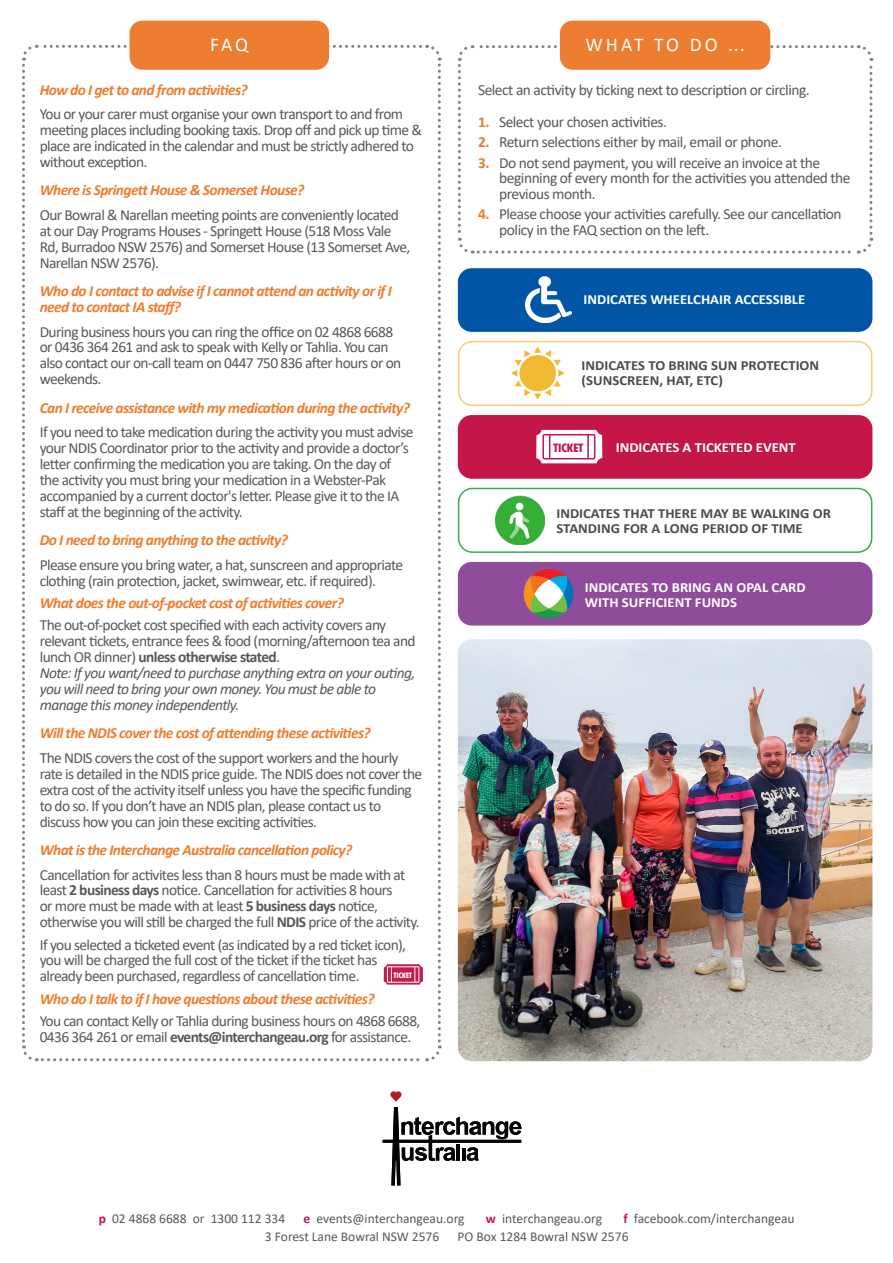
<style>
.page{position:relative;width:893px;height:1263px;background:#fff}
.page>*{position:absolute;margin:0;border:0;box-sizing:border-box;transform-origin:0 0}
.t1{font:19.5px "Calibri";letter-spacing:.15em;color:#fff}
.t2{font:15.45px/15.9px "Calibri";letter-spacing:-.04em;color:#57585a}
.t3{font:italic 700 15.45px/15.9px "Calibri";letter-spacing:-.04em;color:#ee7d2f}
.t4{font:italic 15.45px/15.9px "Calibri";letter-spacing:-.04em;color:#57585a}
.t5{font:700 13.95px/15px "Calibri";color:#4b4c4d;scale:1.05 1}
.t6{font:700 13.95px/15px "Calibri";color:#fff;scale:1.05 1}
.t7{font:13.5px "Calibri";color:#57585a}
.t8{font:800 condensed 12.9px "Tw Cen";letter-spacing:-.04em;color:#c51649;scale:1.05 1}
.t9{font:800 condensed 8.25px "Tw Cen";letter-spacing:-.04em;color:#fff}
.s1{font-style:normal}
.s2{font-weight:700;font-style:normal}
.s3{font-weight:700}
.s4{font-weight:700;color:#ee7d2f}
.s5{font-weight:700;color:#c51649}
</style>
<div class="page">
<div style="left:130px;top:21px;width:199px;height:49px;background:#ed7d31;border-radius:13px"></div>
<svg style="left:22px;top:43px;width:420px;height:1019px"></svg>
<img style="left:458px;top:639px;width:414px;height:422px">
<svg style="left:458px;top:43px;width:416px;height:211px"></svg>
<div style="left:560px;top:21px;width:210px;height:49px;background:#ed7d31;border-radius:13px"></div>
<div style="left:458px;top:268px;width:414px;height:64px;background:#0155a7;border-radius:14px"></div>
<img style="left:526px;top:276px;width:46px;height:47px">
<div style="left:458px;top:341px;width:414px;height:65px;border:2px solid #f6cf70;border-radius:14px"></div>
<img style="left:511px;top:346px;width:54px;height:54px">
<div style="left:458px;top:415px;width:414px;height:64px;background:#c51649;border-radius:14px"></div>
<div style="left:537px;top:431px;width:64px;height:31px;background:#fff;border-radius:5px"></div>
<div style="left:536px;top:430px;width:66px;height:33px;border:2px solid #fff;border-radius:5px"></div>
<div style="left:542px;top:434px;width:53px;height:25px;border:2px solid #c51649"></div>
<svg style="left:549px;top:435px;width:1px;height:24px"></svg>
<hr style="left:587px;top:435px;width:2px;height:24px;background:#c51649">
<svg style="left:383px;top:1091px;width:138px;height:94px"></svg>
<div style="left:458px;top:562px;width:414px;height:63px;background:#8f4c9b;border-radius:14px"></div>
<img style="left:524px;top:569px;width:49px;height:50px;border-radius:25px">
<div style="left:458px;top:488px;width:414px;height:65px;border:2px solid #3da84f;border-radius:14px"></div>
<img style="left:496px;top:496px;width:49px;height:49px">
<p class="t1" style="left:210px;top:31px;width:40px">FAQ</p>
<p class="t3" style="left:40px;top:81px;width:209px">How do I get to and from activities?</p>
<p class="t2" style="left:40px;top:106px;width:384px">You or your carer must organise your own transport to and from meeting places including booking taxis. Drop off and pick up time &amp; place are indicated in the calendar and must be strictly adhered to without exception.</p>
<p class="t3" style="left:40px;top:182px;width:266px">Where is Springett House &amp; Somerset House?</p>
<p class="t2" style="left:40px;top:206px;width:372px">Our Bowral &amp; Narellan meeting points are conveniently located at our Day Programs Houses - Springett House (518 Moss Vale Rd, Burradoo NSW 2576) and Somerset House (13 Somerset Ave, Narellan NSW 2576).</p>
<p class="t3" style="left:40px;top:283px;width:354px">Who do I contact to advise if I cannot attend an activity or if I need to contact IA staff?</p>
<p class="t2" style="left:40px;top:323px;width:363px">During business hours you can ring the office on 02 4868 6688 or 0436 364 261 and ask to speak with Kelly or Tahlia. You can also contact our on-call team on 0447 750 836 after hours or on weekends.</p>
<p class="t3" style="left:40px;top:399px;width:372px">Can I receive assistance with my medication during the activity?</p>
<p class="t2" style="left:40px;top:424px;width:375px">If you need to take medication during the activity you must advise your NDIS Coordinator prior to the activity and provide a doctor’s letter confirming the medication you are taking. On the day of the activity you must bring your medication in a Webster-Pak accompanied by a current doctor's letter. Please give it to the IA staff at the beginning of the activity.</p>
<p class="t3" style="left:40px;top:532px;width:250px">Do I need to bring anything to the activity?</p>
<p class="t2" style="left:40px;top:556px;width:365px">Please ensure you bring water, a hat, sunscreen and appropriate clothing (rain protection, jacket, swimwear, etc. if required).</p>
<p class="t3" style="left:40px;top:594px;width:306px">What does the out-of-pocket cost of activities cover?</p>
<p class="t4" style="left:40px;top:616px;width:377px"><span class="s1">The out-of-pocket cost specified with each activity covers any relevant tickets, entrance fees &amp; food (morning/afternoon tea and lunch OR dinner)</span> <span class="s2">unless otherwise stated</span><span class="s1">.<br></span>Note: If you want/need to purchase anything extra on your outing, you will need to bring your own money. You must be able to manage this money independently.</p>
<p class="t3" style="left:40px;top:725px;width:332px">Will the NDIS cover the cost of attending these activities?</p>
<p class="t2" style="left:40px;top:749px;width:384px">The NDIS covers the cost of the support workers and the hourly rate is detailed in the NDIS price guide. The NDIS does not cover the extra cost of the activity itself unless you have the specific funding to do so. If you don’t have an NDIS plan, please contact us to discuss how you can join these exciting activities.</p>
<p class="t3" style="left:40px;top:841px;width:314px">What is the Interchange Australia cancellation policy?</p>
<p class="t2" style="left:40px;top:866px;width:381px">Cancellation for activites less than 8 hours must be made with at least <span class="s3">2 business days</span> notice. Cancellation for activities 8 hours<br>or more must be made with at least <span class="s3">5 business days</span> notice, otherwise you will still be charged the full <span class="s3">NDIS</span> price of the activity.</p>
<p class="t2" style="left:40px;top:936px;width:368px">If you selected a ticketed event (as indicated by a red ticket icon), you will be charged the full cost of the ticket if the ticket has already been purchased, regardless of cancellation time.</p>
<p class="t3" style="left:40px;top:990px;width:336px">Who do I talk to if I have questions about these activities?</p>
<p class="t2" style="left:40px;top:1012px;width:382px">You can contact Kelly or Tahlia during business hours on 4868 6688,<br>0436 364 261 or email <span class="s3">events@interchangeau.org</span> for assistance.</p>
<p class="t9" style="left:393px;top:970px;width:20px">TICKET</p>
<p class="t1" style="left:585px;top:31px;width:161px">WHAT TO DO ...</p>
<p class="t2" style="left:478px;top:81px;width:333px">Select an activity by ticking next to description or circling.</p>
<p class="t2" style="left:478px;top:114px;width:191px"><span class="s4">1.</span> Select your chosen activities.</p>
<p class="t2" style="left:478px;top:134px;width:305px"><span class="s4">2.</span> Return selections either by mail, email or phone.</p>
<p class="t2" style="left:499px;top:154px;width:353px;text-indent:-21px"><span class="s4">3.</span> Do not send payment, you will receive an invoice at the beginning of every month for the activities you attended the previous month.</p>
<p class="t2" style="left:499px;top:206px;width:344px;text-indent:-21px"><span class="s4">4.</span> Please choose your activities carefully. See our cancellation policy in the FAQ section on the left.</p>
<p class="t6" style="left:583px;top:292px;width:213px">INDICATES WHEELCHAIR ACCESSIBLE</p>
<p class="t5" style="left:582px;top:357px;width:228px">INDICATES TO BRING SUN PROTECTION (SUNSCREEN, HAT, ETC)</p>
<p class="t8" style="left:553px;top:440px;width:30px">TICKET</p>
<p class="t6" style="left:616px;top:440px;width:173px">INDICATES A TICKETED EVENT</p>
<p class="t5" style="left:556px;top:506px;width:263px">INDICATES THAT THERE MAY BE WALKING OR<br>STANDING FOR A LONG PERIOD OF TIME</p>
<p class="t6" style="left:585px;top:579px;width:212px">INDICATES TO BRING AN OPAL CARD<br>WITH SUFFICIENT FUNDS</p>
<p class="t7" style="left:99px;top:1209px;width:188px"><span class="s5">p</span> 02 4868 6688 or 1300 112 334</p>
<p class="t7" style="left:304px;top:1209px;width:163px"><span class="s5">e</span> events@interchangeau.org</p>
<p class="t7" style="left:486px;top:1209px;width:118px"><span class="s5">w</span> interchangeau.org</p>
<p class="t7" style="left:623px;top:1209px;width:173px"><span class="s5">f</span> facebook.com/interchangeau</p>
<p class="t7" style="left:265px;top:1227px;width:176px">3 Forest Lane Bowral NSW 2576</p>
<p class="t7" style="left:458px;top:1227px;width:172px">PO Box 1284 Bowral NSW 2576</p>
</div>
